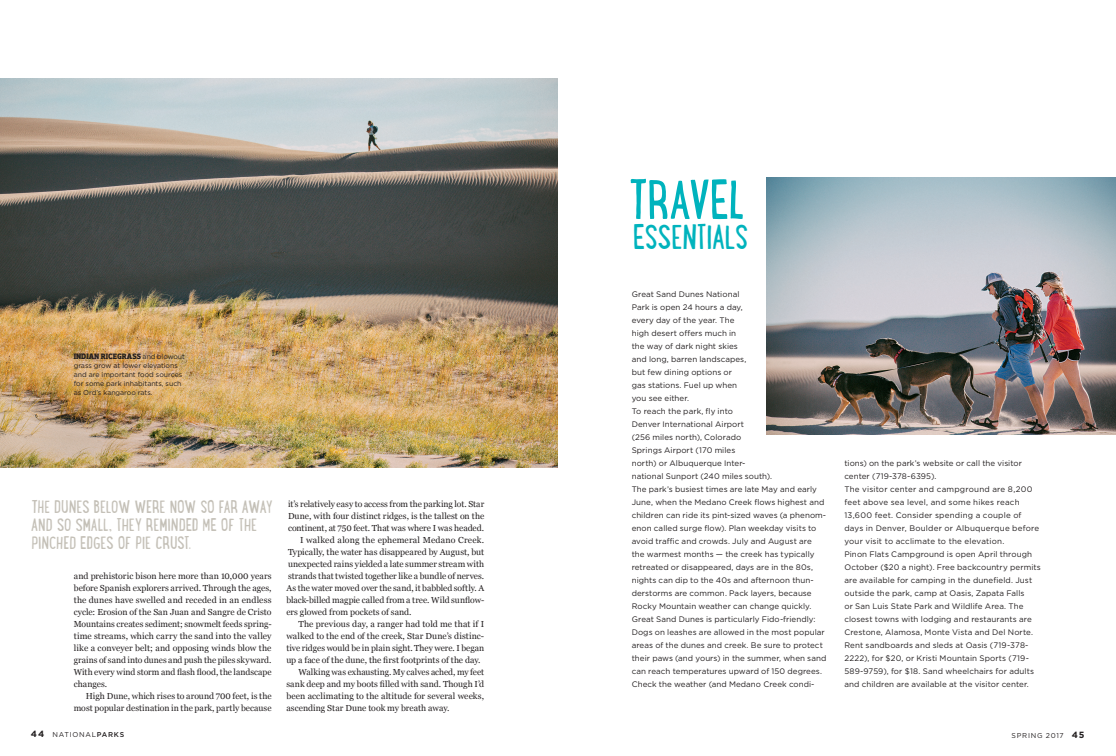
<style>
.page{position:relative;width:1116px;height:756px;background:#fff}
.page>*{position:absolute;margin:0;border:0;box-sizing:border-box;transform-origin:0 0}
._1__body_copy{font:58.4px "Lunch Box";color:#00b3bd}
._1__body_copy-2{font:36.8px "Lunch Box";letter-spacing:-.02em;color:#00b3bd}
._1__body_copy-3{font:19px/18px "Lunch Box";letter-spacing:-.015em;color:#c4c0b7}
._1__body_copy-4{font:8.8px/12px "Georgia";color:#231f20;text-align:justify}
.SIDEBAR_BODY{font:8px/13px "Gotham";letter-spacing:.01em;color:#231f20}
.t1{font:700 8px "Dobra Slab";letter-spacing:-.005em;color:#231f20}
.t2{font:7px/9px "Gotham";letter-spacing:-.005em;color:#231f20}
.t3{font:7px "Gotham";letter-spacing:.105em;color:#231f20}
.s1{font-family:"Gotham";font-weight:400;font-size:7px}
.s2{font-size:25px}
.s3{font-weight:700;font-size:9px}
.s4{font-weight:500}
</style>
<div class="page">
<img style="left:766px;top:178px;width:350px;height:257px">
<img style="left:0;top:78px;width:558px;height:390px">
<p class="t1" style="left:74px;top:352px;width:113px">INDIAN RICEGRASS <span class="s1">and blowout</span></p>
<p class="t2" style="left:74px;top:361px;width:110px">grass grow at lower elevations and are important food sources for some park inhabitants, such as Ord’s kangaroo rats.</p>
<p class="_1__body_copy-3" style="left:32px;top:497px;width:243px">THE DUNES BELOW WERE NOW SO FAR AWAY<br>AND SO SMALL<span class="s2">,</span> THEY REMINDED ME OF THE<br>PINCHED EDGES OF PIE CRUST.</p>
<p class="_1__body_copy-4" style="left:74px;top:570px;width:199px">and prehistoric bison here more than 10,000 years before Spanish explorers arrived. Through the ages, the dunes have swelled and receded in an endless cycle: Erosion of the San Juan and Sangre de Cristo Mountains creates sediment; snowmelt feeds spring&shy;time streams, which carry the sand into the valley like a conveyer belt; and opposing winds blow the grains of sand into dunes and push the piles skyward.<br>With every wind storm and flash flood, the landscape changes.</p>
<p class="_1__body_copy-4" style="left:74px;top:690px;width:199px;text-align:right">High Dune, which rises to around 700 feet, is the most popular destination in the park, partly because</p>
<p class="_1__body_copy-4" style="left:288px;top:498px;width:198px">it’s relatively easy to access from the parking lot. Star Dune, with four distinct ridges, is the tallest on the continent, at 750 feet. That was where I was headed.</p>
<p class="_1__body_copy-4" style="left:286px;top:534px;width:199px;text-indent:14px">I walked along the ephemeral Medano Creek.<br>Typically, the water has disappeared by August, but unexpected rains yielded a late summer stream with strands that twisted together like a bundle of nerves.<br>As the water moved over the sand, it babbled softly. A black-billed magpie called from a tree. Wild sunflow&shy;ers glowed from pockets of sand.</p>
<p class="_1__body_copy-4" style="left:286px;top:618px;width:199px;text-indent:12px">The previous day, a ranger had told me that if I walked to the end of the creek, Star Dune’s distinc&shy;tive ridges would be in plain sight. They were. I began up a face of the dune, the first footprints of the day.</p>
<p class="_1__body_copy-4" style="left:286px;top:666px;width:199px;text-indent:12px">Walking was exhausting. My calves ached, my feet sank deep and my boots filled with sand. Though I’d been acclimating to the altitude for several weeks, ascending Star Dune took my breath away.</p>
<p class="_1__body_copy" style="left:628px;top:159px;width:118px">TRAVEL</p>
<p class="_1__body_copy-2" style="left:633px;top:211px;width:117px">ESSENTIALS</p>
<p class="SIDEBAR_BODY" style="left:632px;top:287px;width:116px">Great Sand Dunes National<br>Park is open 24 hours a day, every day of the year. The high desert offers much in the way of dark night skies and long, barren landscapes, but few dining options or gas stations. Fuel up when you see either.</p>
<p class="SIDEBAR_BODY" style="left:632px;top:404px;width:142px">To reach the park, fly into<br>Denver International Airport<br>(256 miles north), Colorado<br>Springs Airport (170 miles<br>north) or Albuquerque Inter&shy;national Sunport (240 miles south).</p>
<p class="SIDEBAR_BODY" style="left:632px;top:482px;width:196px">The park’s busiest times are late May and early June, when the Medano Creek flows highest and children can ride its pint-sized waves (a phenom&shy;enon called surge flow). Plan weekday visits to avoid traffic and crowds. July and August are the warmest months — the creek has typically retreated or disappeared, days are in the 80s, nights can dip to the 40s and afternoon thun&shy;derstorms are common. Pack layers, because Rocky Mountain weather can change quickly.<br>Great Sand Dunes is particularly Fido-friendly:<br>Dogs on leashes are allowed in the most popular areas of the dunes and creek. Be sure to protect their paws (and yours) in the summer, when sand can reach temperatures upward of 150 degrees.<br>Check the weather (and Medano Creek condi-</p>
<p class="SIDEBAR_BODY" style="left:844px;top:456px;width:179px">tions) on the park’s website or call the visitor center (719-378-6395).</p>
<p class="SIDEBAR_BODY" style="left:844px;top:482px;width:196px">The visitor center and campground are 8,200 feet above sea level, and some hikes reach 13,600 feet. Consider spending a couple of days in Denver, Boulder or Albuquerque before your visit to acclimate to the elevation.</p>
<p class="SIDEBAR_BODY" style="left:844px;top:547px;width:198px">Pinon Flats Campground is open April through October ($20 a night). Free backcountry permits are available for camping in the dunefield. Just outside the park, camp at Oasis, Zapata Falls<br>or San Luis State Park and Wildlife Area. The closest towns with lodging and restaurants are Crestone, Alamosa, Monte Vista and Del Norte.<br>Rent sandboards and sleds at Oasis (719-378- 2222), for $20, or Kristi Mountain Sports (719- 589-9759), for $18. Sand wheelchairs for adults and children are available at the visitor center.</p>
<p class="t3" style="left:31px;top:730px;width:95px"><span class="s3">44</span> NATIONAL<span class="s4">PARKS</span></p>
<p class="t3" style="left:1012px;top:731px;width:74px">SPRING 2017 <span class="s3">45</span></p>
</div>
